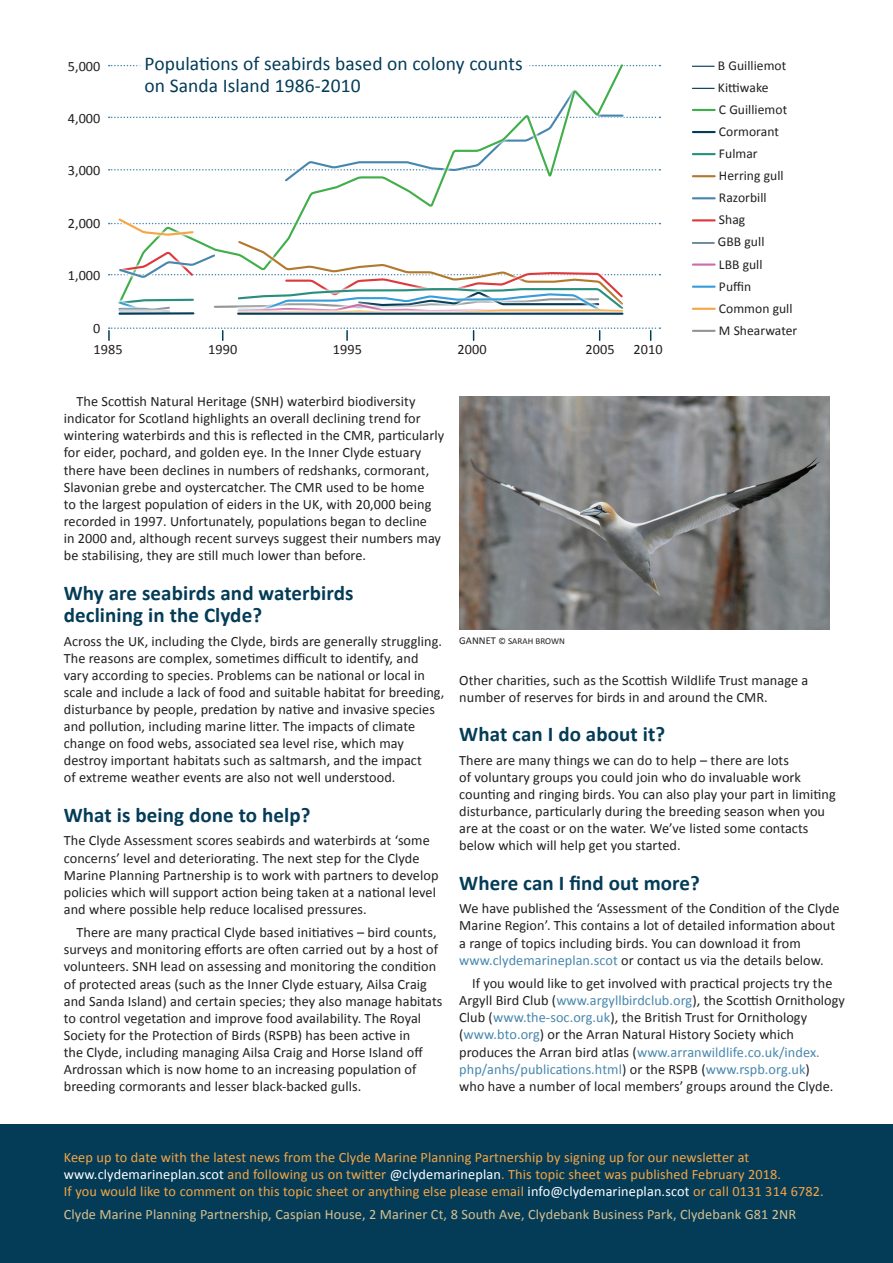
<style>
.page{position:relative;width:893px;height:1263px;background:#fff}
.page>*{position:absolute;margin:0;border:0;box-sizing:border-box;transform-origin:0 0}
.t1{font:700 21px/22.5px "Calibri";letter-spacing:.005em;color:#043c58}
.t2{font:19.5px/22.5px "Calibri";letter-spacing:.005em;color:#043c58}
.t3{font:14.25px/17.1px "Calibri";letter-spacing:.005em;color:#231f20}
.t4{font:14.25px/17.1px "Calibri";letter-spacing:.01em;color:#f5a544}
.t5{font:14.25px "Calibri";letter-spacing:.01em;color:#d7c08e}
.t6{font:13.5px "Calibri";letter-spacing:.005em;color:#231f20}
.t7{font:9px "Calibri";letter-spacing:.005em;color:#231f20}
.s1{font-size:10.5px}
.s2{color:#4787ad}
.s3{color:#fff}
</style>
<div class="page">
<svg style="left:108px;top:327px;width:552px;height:13px"></svg>
<svg style="left:109px;top:65px;width:551px;height:1px"></svg>
<svg style="left:117px;top:64px;width:508px;height:153px"></svg>
<div style="left:115px;top:215px;width:82px;height:24px;background:#fff"></div>
<svg style="left:109px;top:217px;width:551px;height:92px"></svg>
<div style="left:115px;top:309px;width:83px;height:9px;background:#fff;opacity:.88"></div>
<hr style="left:120px;top:312px;width:73px;height:3px;background:#043c58">
<div style="left:234px;top:309px;width:393px;height:9px;background:#fff;opacity:.88"></div>
<hr style="left:238px;top:313px;width:384px;height:2px;background:#043c58">
<div style="left:133px;top:45px;width:401px;height:59px;background:#fff"></div>
<svg style="left:692px;top:66px;width:22px;height:1px"></svg>
<svg style="left:692px;top:88px;width:22px;height:1px"></svg>
<div style="left:689px;top:106px;width:30px;height:8px;background:#fff;opacity:.88"></div>
<hr style="left:693px;top:109px;width:22px;height:2px;background:#40ae49">
<div style="left:689px;top:128px;width:30px;height:8px;background:#fff;opacity:.88"></div>
<hr style="left:693px;top:131px;width:22px;height:2px;background:#043c58">
<div style="left:689px;top:150px;width:30px;height:8px;background:#fff;opacity:.88"></div>
<hr style="left:693px;top:153px;width:22px;height:2px;background:#288e7e">
<div style="left:689px;top:172px;width:30px;height:9px;background:#fff;opacity:.88"></div>
<hr style="left:693px;top:175px;width:22px;height:2px;background:#b2792e">
<div style="left:689px;top:194px;width:30px;height:9px;background:#fff;opacity:.88"></div>
<hr style="left:693px;top:197px;width:22px;height:2px;background:#4787ad">
<div style="left:689px;top:216px;width:30px;height:9px;background:#fff;opacity:.88"></div>
<hr style="left:693px;top:219px;width:22px;height:2px;background:#dd383c">
<hr style="left:692px;top:242px;width:22px;height:2px;background:#043c58">
<hr style="left:693px;top:263px;width:22px;height:3px;background:#c96dab">
<div style="left:689px;top:282px;width:30px;height:9px;background:#fff;opacity:.88"></div>
<hr style="left:693px;top:286px;width:22px;height:2px;background:#389ed7">
<div style="left:689px;top:304px;width:30px;height:9px;background:#fff;opacity:.88"></div>
<hr style="left:693px;top:308px;width:22px;height:2px;background:#f5a544">
<div style="left:689px;top:326px;width:30px;height:9px;background:#fff;opacity:.88"></div>
<hr style="left:693px;top:330px;width:22px;height:2px;background:#939598">
<div style="left:0;top:1125px;width:893px;height:138px;background:#043c58"></div>
<img style="left:459px;top:396px;width:370px;height:233px">
<p class="t3" style="left:68px;top:57px;width:34px">5,000</p>
<p class="t3" style="left:68px;top:110px;width:34px">4,000</p>
<p class="t3" style="left:68px;top:162px;width:34px">3,000</p>
<p class="t3" style="left:68px;top:215px;width:34px">2,000</p>
<p class="t3" style="left:68px;top:267px;width:34px">1,000</p>
<p class="t3" style="left:93px;top:319px;width:9px">0</p>
<p class="t2" style="left:145px;top:52px;width:380px">Populations of seabirds based on colony counts on Sanda Island 1986-2010</p>
<p class="t6" style="left:718px;top:57px;width:70px">B Guilliemot</p>
<p class="t6" style="left:718px;top:79px;width:52px">Kittiwake</p>
<p class="t6" style="left:719px;top:101px;width:70px">C Guilliemot</p>
<p class="t6" style="left:719px;top:123px;width:62px">Cormorant</p>
<p class="t6" style="left:719px;top:145px;width:40px">Fulmar</p>
<p class="t6" style="left:719px;top:167px;width:66px">Herring gull</p>
<p class="t6" style="left:719px;top:189px;width:49px">Razorbill</p>
<p class="t6" style="left:719px;top:211px;width:28px">Shag</p>
<p class="t6" style="left:718px;top:233px;width:48px">GBB gull</p>
<p class="t6" style="left:719px;top:255px;width:45px">LBB gull</p>
<p class="t6" style="left:719px;top:278px;width:34px">Puffin</p>
<p class="t6" style="left:719px;top:300px;width:75px">Common gull</p>
<p class="t6" style="left:719px;top:322px;width:80px">M Shearwater</p>
<p class="t3" style="left:94px;top:341px;width:31px">1985</p>
<p class="t3" style="left:208px;top:341px;width:31px">1990</p>
<p class="t3" style="left:333px;top:341px;width:31px">1995</p>
<p class="t3" style="left:458px;top:341px;width:31px">2000</p>
<p class="t3" style="left:586px;top:341px;width:31px">2005</p>
<p class="t3" style="left:634px;top:341px;width:31px">2010</p>
<p class="t3" style="left:64px;top:393px;width:382px;text-indent:13px">The Scottish Natural Heritage (SNH) waterbird biodiversity indicator for Scotland highlights an overall declining trend for wintering waterbirds and this is reflected in the CMR, particularly for eider, pochard, and golden eye. In the Inner Clyde estuary there have been declines in numbers of redshanks, cormorant, Slavonian grebe and oystercatcher. The CMR used to be home<br>to the largest population of eiders in the UK, with 20,000 being recorded in 1997. Unfortunately, populations began to decline<br>in 2000 and, although recent surveys suggest their numbers may be stabilising, they are still much lower than before.</p>
<p class="t1" style="left:64px;top:581px;width:291px">Why are seabirds and waterbirds declining in the Clyde?</p>
<p class="t3" style="left:64px;top:632px;width:382px">Across the UK, including the Clyde, birds are generally struggling.<br>The reasons are complex, sometimes difficult to identify, and vary according to species. Problems can be national or local in scale and include a lack of food and suitable habitat for breeding, disturbance by people, predation by native and invasive species and pollution, including marine litter. The impacts of climate change on food webs, associated sea level rise, which may destroy important habitats such as saltmarsh, and the impact<br>of extreme weather events are also not well understood.</p>
<p class="t1" style="left:64px;top:804px;width:248px">What is being done to help?</p>
<p class="t3" style="left:64px;top:832px;width:376px">The Clyde Assessment scores seabirds and waterbirds at ‘some concerns’ level and deteriorating. The next step for the Clyde Marine Planning Partnership is to work with partners to develop policies which will support action being taken at a national level and where possible help reduce localised pressures.</p>
<p class="t3" style="left:64px;top:924px;width:380px;text-indent:13px">There are many practical Clyde based initiatives – bird counts, surveys and monitoring efforts are often carried out by a host of volunteers. SNH lead on assessing and monitoring the condition of protected areas (such as the Inner Clyde estuary, Ailsa Craig and Sanda Island) and certain species; they also manage habitats to control vegetation and improve food availability. The Royal Society for the Protection of Birds (RSPB) has been active in<br>the Clyde, including managing Ailsa Craig and Horse Island off Ardrossan which is now home to an increasing population of breeding cormorants and lesser black-backed gulls.</p>
<p class="t7" style="left:459px;top:635px;width:107px"><span class="s1">GANNET</span> © SARAH BROWN</p>
<p class="t3" style="left:459px;top:671px;width:351px">Other charities, such as the Scottish Wildlife Trust manage a number of reserves for birds in and around the CMR.</p>
<p class="t1" style="left:459px;top:723px;width:207px">What can I do about it?</p>
<p class="t3" style="left:459px;top:751px;width:378px">There are many things we can do to help – there are lots<br>of voluntary groups you could join who do invaluable work counting and ringing birds. You can also play your part in limiting disturbance, particularly during the breeding season when you are at the coast or on the water. We’ve listed some contacts below which will help get you started.</p>
<p class="t1" style="left:459px;top:871px;width:242px">Where can I find out more?</p>
<p class="t3" style="left:459px;top:900px;width:382px">We have published the ‘Assessment of the Condition of the Clyde Marine Region’. This contains a lot of detailed information about a range of topics including birds. You can download it from <span class="s2">www.clydemarineplan.scot</span> or contact us via the details below.</p>
<p class="t3" style="left:459px;top:975px;width:387px;text-indent:13px">If you would like to get involved with practical projects try the Argyll Bird Club (<span class="s2">www.argyllbirdclub.org</span>), the Scottish Ornithology Club (<span class="s2">www.the-soc.org.uk</span>), the British Trust for Ornithology (<span class="s2">www.bto.org</span>) or the Arran Natural History Society which produces the Arran bird atlas (<span class="s2">www.arranwildlife.co.uk/index. php/anhs/publications.html</span>) or the RSPB (<span class="s2">www.rspb.org.uk</span>)<br>who have a number of local members’ groups around the Clyde.</p>
<p class="t4" style="left:64px;top:1148px;width:761px">Keep up to date with the latest news from the Clyde Marine Planning Partnership by signing up for our newsletter at <span class="s3">www.clydemarineplan.scot</span> and following us on twitter <span class="s3">@clydemarineplan</span>. This topic sheet was published February 2018.<br>If you would like to comment on this topic sheet or anything else please email <span class="s3">info@clydemarineplan.scot</span> or call 0131 314 6782.</p>
<p class="t5" style="left:64px;top:1205px;width:734px">Clyde Marine Planning Partnership, Caspian House, 2 Mariner Ct, 8 South Ave, Clydebank Business Park, Clydebank G81 2NR</p>
</div>
